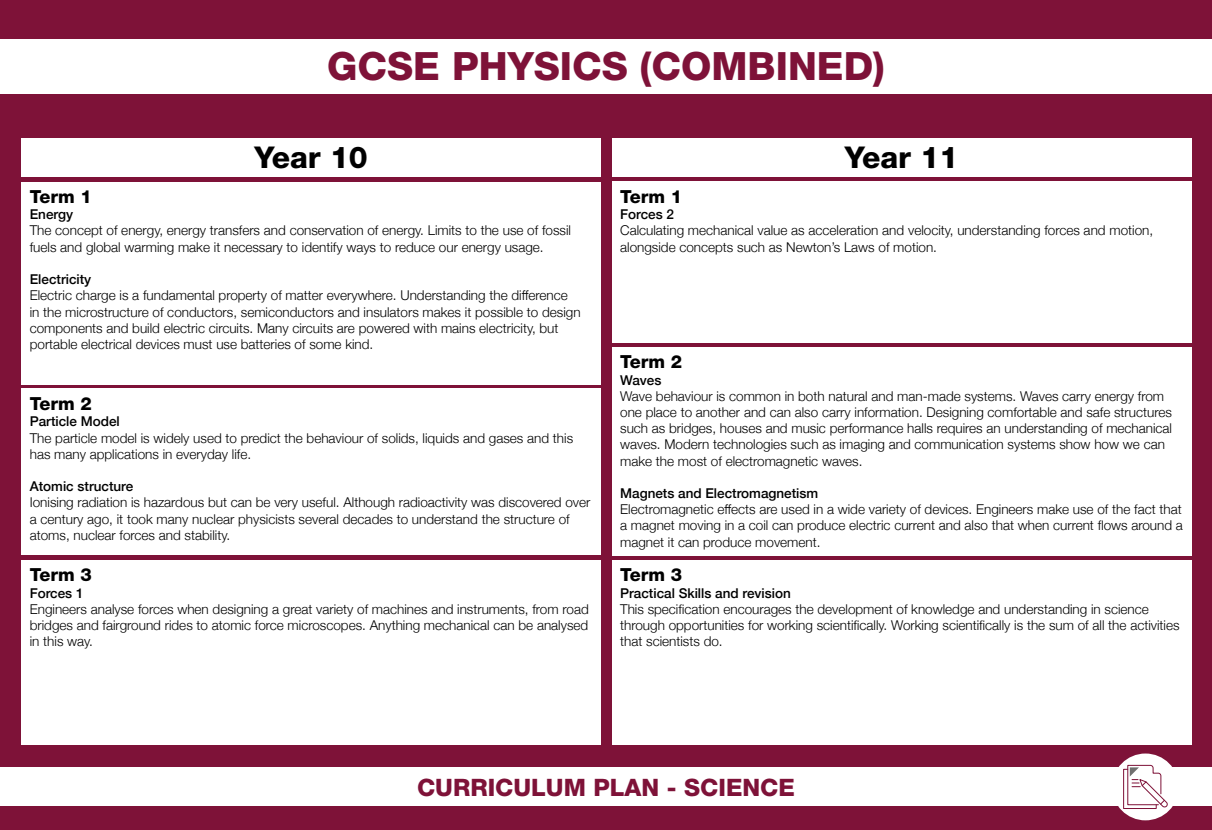
<style>
.page{position:relative;width:1212px;height:830px;background:#fff}
.page>*{position:absolute;margin:0;border:0;box-sizing:border-box;transform-origin:0 0}
.t1{font:800 39px "Helvetica Neue LT Std";color:#7e1238}
.t2{font:800 30px "Helvetica Neue LT Std";color:#000}
.t3{font:800 24px "Helvetica Neue LT Std";color:#7e1238}
.t4{font:800 18px "Helvetica Neue LT Std";color:#000}
.t5{font:300 13.5px/16.2px "Helvetica Neue";color:#000}
.t6{font:500 13.5px "Helvetica Neue";color:#000}
</style>
<div class="page">
<div style="left:0;top:0;width:1212px;height:829px;background:#7e1238"></div>
<div style="left:21px;top:138px;width:580px;height:39px;background:#fff"></div>
<div style="left:612px;top:138px;width:579px;height:39px;background:#fff"></div>
<div style="left:21px;top:181px;width:580px;height:203px;background:#fff"></div>
<div style="left:21px;top:388px;width:580px;height:167px;background:#fff"></div>
<div style="left:21px;top:559px;width:580px;height:185px;background:#fff"></div>
<div style="left:612px;top:181px;width:579px;height:161px;background:#fff"></div>
<div style="left:612px;top:347px;width:579px;height:208px;background:#fff"></div>
<div style="left:612px;top:559px;width:579px;height:185px;background:#fff"></div>
<div style="left:0;top:767px;width:1212px;height:38px;background:#fff"></div>
<div style="left:0;top:39px;width:1212px;height:54px;background:#fff"></div>
<div style="left:1112px;top:753px;width:67px;height:67px;background:#fff;border-radius:50%"></div>
<svg style="left:1123px;top:764px;width:45px;height:45px"></svg>
<h1 class="t1" style="left:327px;top:43px;width:559px">GCSE PHYSICS (COMBINED)</h1>
<h2 class="t2" style="left:254px;top:140px;width:115px">Year 10</h2>
<h2 class="t2" style="left:845px;top:140px;width:115px">Year 11</h2>
<h3 class="t4" style="left:30px;top:186px;width:64px">Term 1</h3>
<p class="t6" style="left:30px;top:203px;width:45px">Energy</p>
<p class="t5" style="left:30px;top:221px;width:543px">The concept of energy, energy transfers and conservation of energy. Limits to the use of fossil fuels and global warming make it necessary to identify ways to reduce our energy usage.</p>
<p class="t6" style="left:30px;top:268px;width:63px">Electricity</p>
<p class="t5" style="left:30px;top:286px;width:552px">Electric charge is a fundamental property of matter everywhere. Understanding the difference in the microstructure of conductors, semiconductors and insulators makes it possible to design components and build electric circuits. Many circuits are powered with mains electricity, but portable electrical devices must use batteries of some kind.</p>
<h3 class="t4" style="left:30px;top:393px;width:64px">Term 2</h3>
<p class="t6" style="left:30px;top:410px;width:92px">Particle Model</p>
<p class="t5" style="left:30px;top:428px;width:545px">The particle model is widely used to predict the behaviour of solids, liquids and gases and this has many applications in everyday life.</p>
<p class="t6" style="left:30px;top:475px;width:105px">Atomic structure</p>
<p class="t5" style="left:30px;top:493px;width:562px">Ionising radiation is hazardous but can be very useful. Although radioactivity was discovered over a century ago, it took many nuclear physicists several decades to understand the structure of atoms, nuclear forces and stability.</p>
<h3 class="t4" style="left:30px;top:564px;width:64px">Term 3</h3>
<p class="t6" style="left:30px;top:581px;width:55px">Forces 1</p>
<p class="t5" style="left:30px;top:599px;width:560px;text-align:justify">Engineers analyse forces when designing a great variety of machines and instruments, from road bridges and fairground rides to atomic force microscopes. Anything mechanical can be analysed in this way.</p>
<h3 class="t4" style="left:620px;top:186px;width:64px">Term 1</h3>
<p class="t6" style="left:620px;top:203px;width:55px">Forces 2</p>
<p class="t5" style="left:620px;top:221px;width:534px">Calculating mechanical value as acceleration and velocity, understanding forces and motion, alongside concepts such as Newton’s Laws of motion.</p>
<h3 class="t4" style="left:620px;top:351px;width:64px">Term 2</h3>
<p class="t6" style="left:620px;top:368px;width:43px">Waves</p>
<p class="t5" style="left:620px;top:386px;width:553px">Wave behaviour is common in both natural and man-made systems. Waves carry energy from one place to another and can also carry information. Designing comfortable and safe structures such as bridges, houses and music performance halls requires an understanding of mechanical waves. Modern technologies such as imaging and communication systems show how we can make the most of electromagnetic waves.</p>
<p class="t6" style="left:620px;top:482px;width:200px">Magnets and Electromagnetism</p>
<p class="t5" style="left:620px;top:500px;width:564px;text-align:justify">Electromagnetic effects are used in a wide variety of devices. Engineers make use of the fact that a magnet moving in a coil can produce electric current and also that when current flows around a magnet it can produce movement.</p>
<h3 class="t4" style="left:620px;top:564px;width:64px">Term 3</h3>
<p class="t6" style="left:620px;top:581px;width:172px">Practical Skills and revision</p>
<p class="t5" style="left:620px;top:599px;width:561px">This specification encourages the development of knowledge and understanding in science through opportunities for working scientifically. Working scientifically is the sum of all the activities that scientists do.</p>
<h3 class="t3" style="left:417px;top:772px;width:379px">CURRICULUM PLAN - SCIENCE</h3>
</div>
